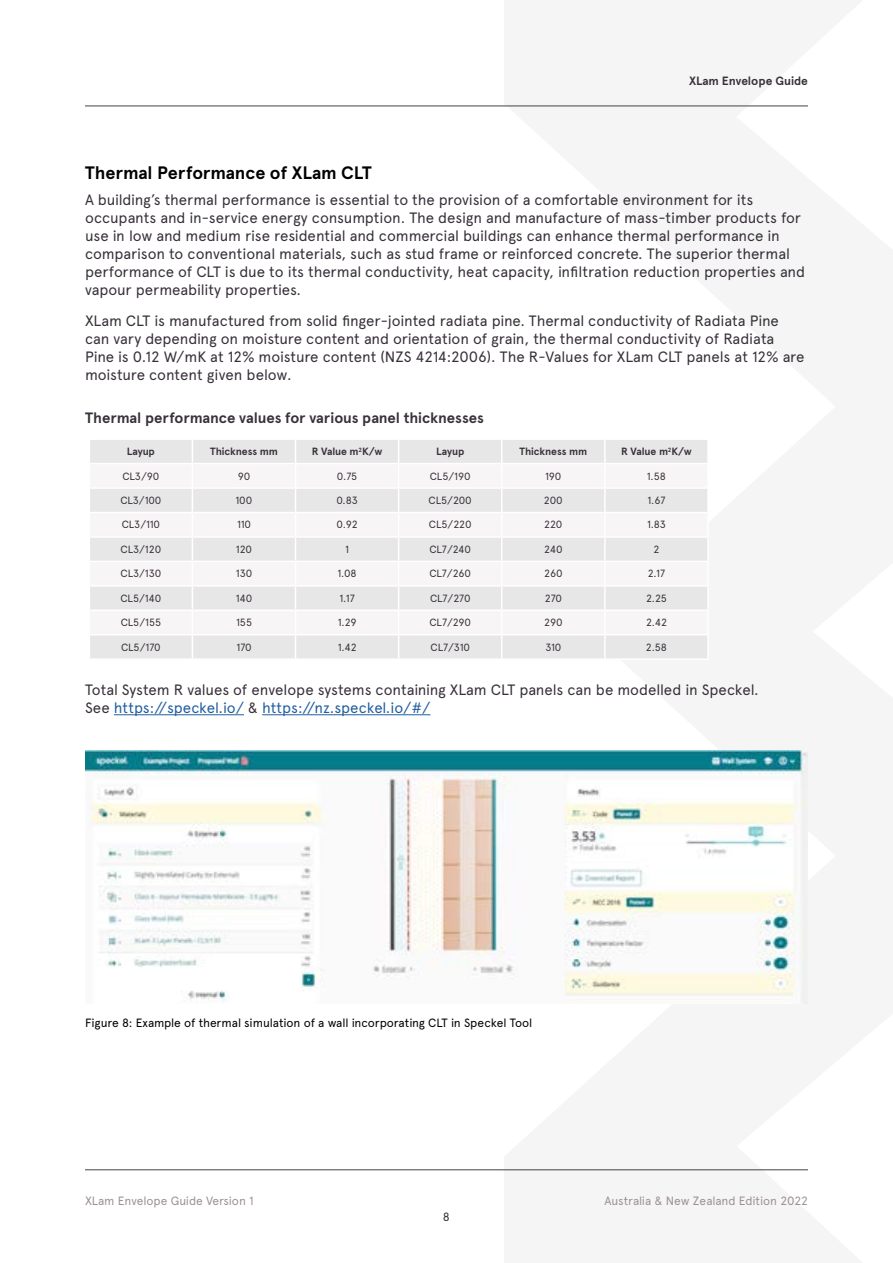
<style>
.page{position:relative;width:893px;height:1263px;background:#fff}
.page>*{position:absolute;margin:0;border:0;box-sizing:border-box;transform-origin:0 0}
.t1{font:700 18px "Apercu";letter-spacing:-.005em;color:#000}
.t2{font:15px/18px "Apercu";letter-spacing:-.01em;color:#38303a}
.t3{font:700 15px "Apercu";letter-spacing:-.005em;color:#38303a}
.t4{font:12px "Apercu";letter-spacing:-.01em;color:#000}
.t5{font:12px "Apercu";letter-spacing:-.01em;color:#9d9097}
.t6{font:700 12px "Apercu";color:#38303a}
.t7{font:12px "Apercu";color:#38303a}
.t8{font:10.5px "Apercu";letter-spacing:-.01em;color:#38303a}
.t9{font:700 10.5px "Apercu";letter-spacing:-.005em;color:#38303a}
.s1{color:#215e9e}
</style>
<div class="page">
<hr style="left:85px;top:106px;width:723px;height:1px;background:#434144">
<hr style="left:85px;top:1169px;width:723px;height:1px;background:#434144">
<hr style="left:114px;top:714px;width:130px;height:1px;background:#215e9e">
<hr style="left:262px;top:714px;width:168px;height:1px;background:#215e9e">
<div style="left:90px;top:440px;width:617px;height:218px;background:#e7e7e7"></div>
<svg style="left:90px;top:464px;width:617px;height:170px;fill:#f7f5f5"></svg>
<hr style="left:604px;top:440px;width:2px;height:23px;background:#fff">
<hr style="left:89px;top:463px;width:103px;height:1px;background:#fff">
<hr style="left:192px;top:463px;width:104px;height:1px;background:#fff">
<hr style="left:296px;top:463px;width:103px;height:1px;background:#fff">
<hr style="left:399px;top:463px;width:103px;height:1px;background:#fff">
<hr style="left:502px;top:463px;width:103px;height:1px;background:#fff">
<hr style="left:605px;top:463px;width:104px;height:1px;background:#fff">
<hr style="left:604px;top:464px;width:2px;height:23px;background:#fff">
<hr style="left:89px;top:487px;width:103px;height:2px;background:#fff">
<hr style="left:192px;top:487px;width:104px;height:2px;background:#fff">
<hr style="left:296px;top:487px;width:103px;height:2px;background:#fff">
<hr style="left:399px;top:487px;width:103px;height:2px;background:#fff">
<hr style="left:502px;top:487px;width:103px;height:2px;background:#fff">
<hr style="left:605px;top:487px;width:104px;height:2px;background:#fff">
<hr style="left:604px;top:489px;width:2px;height:23px;background:#fff">
<hr style="left:89px;top:512px;width:103px;height:1px;background:#fff">
<hr style="left:192px;top:512px;width:104px;height:1px;background:#fff">
<hr style="left:296px;top:512px;width:103px;height:1px;background:#fff">
<hr style="left:399px;top:512px;width:103px;height:1px;background:#fff">
<hr style="left:502px;top:512px;width:103px;height:1px;background:#fff">
<hr style="left:605px;top:512px;width:104px;height:1px;background:#fff">
<hr style="left:604px;top:513px;width:2px;height:23px;background:#fff">
<hr style="left:89px;top:536px;width:103px;height:2px;background:#fff">
<hr style="left:192px;top:536px;width:104px;height:2px;background:#fff">
<hr style="left:296px;top:536px;width:103px;height:2px;background:#fff">
<hr style="left:399px;top:536px;width:103px;height:2px;background:#fff">
<hr style="left:502px;top:536px;width:103px;height:2px;background:#fff">
<hr style="left:605px;top:536px;width:104px;height:2px;background:#fff">
<hr style="left:604px;top:538px;width:2px;height:23px;background:#fff">
<hr style="left:89px;top:561px;width:103px;height:1px;background:#fff">
<hr style="left:192px;top:561px;width:104px;height:1px;background:#fff">
<hr style="left:296px;top:561px;width:103px;height:1px;background:#fff">
<hr style="left:399px;top:561px;width:103px;height:1px;background:#fff">
<hr style="left:502px;top:561px;width:103px;height:1px;background:#fff">
<hr style="left:605px;top:561px;width:104px;height:1px;background:#fff">
<hr style="left:604px;top:562px;width:2px;height:23px;background:#fff">
<hr style="left:89px;top:585px;width:103px;height:2px;background:#fff">
<hr style="left:192px;top:585px;width:104px;height:2px;background:#fff">
<hr style="left:296px;top:585px;width:103px;height:2px;background:#fff">
<hr style="left:399px;top:585px;width:103px;height:2px;background:#fff">
<hr style="left:502px;top:585px;width:103px;height:2px;background:#fff">
<hr style="left:605px;top:585px;width:104px;height:2px;background:#fff">
<hr style="left:604px;top:587px;width:2px;height:22px;background:#fff">
<hr style="left:89px;top:609px;width:103px;height:2px;background:#fff">
<hr style="left:192px;top:609px;width:104px;height:2px;background:#fff">
<hr style="left:296px;top:609px;width:103px;height:2px;background:#fff">
<hr style="left:399px;top:609px;width:103px;height:2px;background:#fff">
<hr style="left:502px;top:609px;width:103px;height:2px;background:#fff">
<hr style="left:605px;top:609px;width:104px;height:2px;background:#fff">
<hr style="left:604px;top:611px;width:2px;height:23px;background:#fff">
<hr style="left:89px;top:634px;width:103px;height:1px;background:#fff">
<hr style="left:192px;top:634px;width:104px;height:1px;background:#fff">
<svg style="left:192px;top:440px;width:1px;height:218px"></svg>
<hr style="left:296px;top:634px;width:103px;height:1px;background:#fff">
<svg style="left:295px;top:440px;width:1px;height:218px"></svg>
<hr style="left:399px;top:634px;width:103px;height:1px;background:#fff">
<svg style="left:398px;top:440px;width:1px;height:218px"></svg>
<hr style="left:502px;top:634px;width:103px;height:1px;background:#fff">
<svg style="left:501px;top:440px;width:1px;height:218px"></svg>
<hr style="left:605px;top:634px;width:104px;height:1px;background:#fff">
<hr style="left:604px;top:635px;width:2px;height:23px;background:#fff">
<img style="left:85px;top:751px;width:723px;height:252px">
<p class="t6" style="left:689px;top:74px;width:120px">XLam Envelope Guide</p>
<p class="t1" style="left:85px;top:161px;width:288px">Thermal Performance of XLam CLT</p>
<p class="t2" style="left:85px;top:191px;width:721px">A building’s thermal performance is essential to the provision of a comfortable environment for its occupants and in-service energy consumption. The design and manufacture of mass-timber products for use in low and medium rise residential and commercial buildings can enhance thermal performance in comparison to conventional materials, such as stud frame or reinforced concrete. The superior thermal performance of CLT is due to its thermal conductivity, heat capacity, infiltration reduction properties and vapour permeability properties.</p>
<p class="t2" style="left:85px;top:311px;width:721px">XLam CLT is manufactured from solid finger-jointed radiata pine. Thermal conductivity of Radiata Pine can vary depending on moisture content and orientation of grain, the thermal conductivity of Radiata Pine is 0.12 W/mK at 12% moisture content (NZS 4214:2006). The R-Values for XLam CLT panels at 12% are moisture content given below.</p>
<p class="t3" style="left:85px;top:408px;width:400px">Thermal performance values for various panel thicknesses</p>
<p class="t9" style="left:127px;top:445px;width:30px">Layup</p>
<p class="t9" style="left:210px;top:445px;width:69px">Thickness mm</p>
<p class="t9" style="left:312px;top:445px;width:72px">R Value m<sup>2</sup>K/w</p>
<p class="t9" style="left:436px;top:445px;width:30px">Layup</p>
<p class="t9" style="left:519px;top:445px;width:69px">Thickness mm</p>
<p class="t9" style="left:621px;top:445px;width:72px">R Value m<sup>2</sup>K/w</p>
<p class="t8" style="left:122px;top:470px;width:38px">CL3/90</p>
<p class="t8" style="left:238px;top:470px;width:14px">90</p>
<p class="t8" style="left:337px;top:470px;width:22px">0.75</p>
<p class="t8" style="left:430px;top:470px;width:42px">CL5/190</p>
<p class="t8" style="left:545px;top:470px;width:18px">190</p>
<p class="t8" style="left:647px;top:470px;width:21px">1.58</p>
<p class="t8" style="left:120px;top:494px;width:43px">CL3/100</p>
<p class="t8" style="left:236px;top:494px;width:18px">100</p>
<p class="t8" style="left:336px;top:494px;width:23px">0.83</p>
<p class="t8" style="left:429px;top:494px;width:45px">CL5/200</p>
<p class="t8" style="left:544px;top:494px;width:20px">200</p>
<p class="t8" style="left:648px;top:494px;width:19px">1.67</p>
<p class="t8" style="left:122px;top:518px;width:40px">CL3/110</p>
<p class="t8" style="left:237px;top:518px;width:15px">110</p>
<p class="t8" style="left:336px;top:518px;width:23px">0.92</p>
<p class="t8" style="left:429px;top:518px;width:44px">CL5/220</p>
<p class="t8" style="left:544px;top:518px;width:20px">220</p>
<p class="t8" style="left:647px;top:518px;width:20px">1.83</p>
<p class="t8" style="left:121px;top:543px;width:42px">CL3/120</p>
<p class="t8" style="left:236px;top:543px;width:18px">120</p>
<p class="t8" style="left:345px;top:543px;width:5px">1</p>
<p class="t8" style="left:429px;top:543px;width:43px">CL7/240</p>
<p class="t8" style="left:544px;top:543px;width:20px">240</p>
<p class="t8" style="left:653px;top:543px;width:7px">2</p>
<p class="t8" style="left:121px;top:567px;width:42px">CL3/130</p>
<p class="t8" style="left:236px;top:567px;width:18px">130</p>
<p class="t8" style="left:338px;top:567px;width:21px">1.08</p>
<p class="t8" style="left:429px;top:567px;width:43px">CL7/260</p>
<p class="t8" style="left:544px;top:567px;width:20px">260</p>
<p class="t8" style="left:648px;top:567px;width:19px">2.17</p>
<p class="t8" style="left:120px;top:592px;width:42px">CL5/140</p>
<p class="t8" style="left:236px;top:592px;width:18px">140</p>
<p class="t8" style="left:339px;top:592px;width:17px">1.17</p>
<p class="t8" style="left:430px;top:592px;width:42px">CL7/270</p>
<p class="t8" style="left:545px;top:592px;width:19px">270</p>
<p class="t8" style="left:646px;top:592px;width:22px">2.25</p>
<p class="t8" style="left:121px;top:616px;width:42px">CL5/155</p>
<p class="t8" style="left:236px;top:616px;width:18px">155</p>
<p class="t8" style="left:338px;top:616px;width:20px">1.29</p>
<p class="t8" style="left:429px;top:616px;width:43px">CL7/290</p>
<p class="t8" style="left:544px;top:616px;width:20px">290</p>
<p class="t8" style="left:646px;top:616px;width:22px">2.42</p>
<p class="t8" style="left:121px;top:641px;width:41px">CL5/170</p>
<p class="t8" style="left:236px;top:641px;width:17px">170</p>
<p class="t8" style="left:338px;top:641px;width:20px">1.42</p>
<p class="t8" style="left:431px;top:641px;width:41px">CL7/310</p>
<p class="t8" style="left:545px;top:641px;width:18px">310</p>
<p class="t8" style="left:646px;top:641px;width:23px">2.58</p>
<p class="t2" style="left:85px;top:681px;width:675px">Total System R values of envelope systems containing XLam CLT panels can be modelled in Speckel.<br>See <span class="s1">https://speckel.io/</span> &amp; <span class="s1">https://nz.speckel.io/#/</span></p>
<p class="t4" style="left:85px;top:1015px;width:449px">Figure 8: Example of thermal simulation of a wall incorporating CLT in Speckel Tool</p>
<p class="t5" style="left:85px;top:1193px;width:170px">XLam Envelope Guide Version 1</p>
<p class="t5" style="left:604px;top:1193px;width:205px">Australia &amp; New Zealand Edition 2022</p>
<p class="t7" style="left:443px;top:1209px;width:9px">8</p>
</div>
